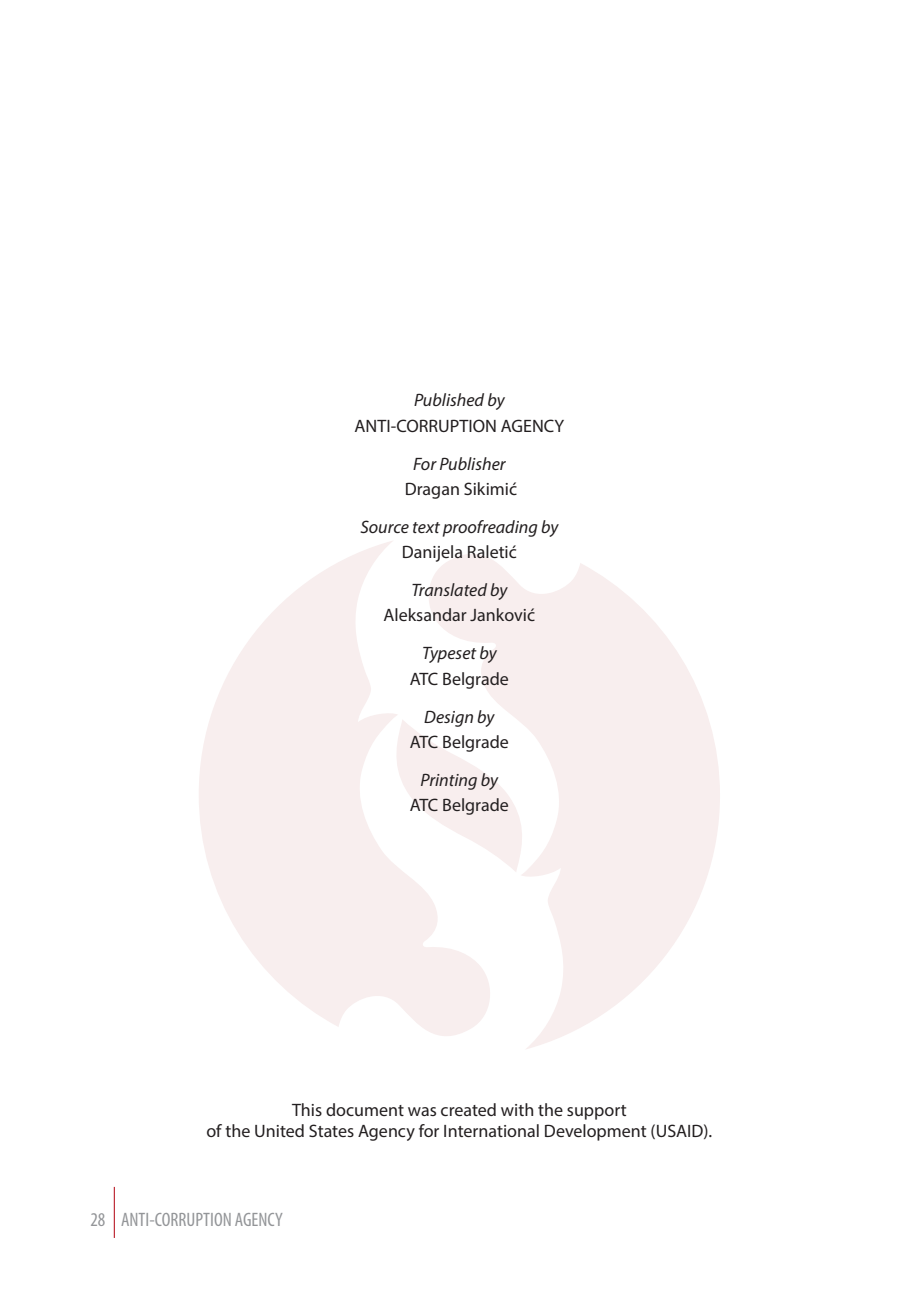
<style>
.page{position:relative;width:906px;height:1289px;background:#fff}
.page>*{position:absolute;margin:0;border:0;box-sizing:border-box;transform-origin:0 0}
.t1{font:condensed 19.5px "Myriad Pro";color:#939598}
.osnovni_tekst{font:18px "Myriad Pro";color:#231f20}
.osnovni_tekst-2{font:italic 18px "Myriad Pro";color:#231f20}
</style>
<div class="page">
<hr style="left:114px;top:1186px;width:1px;height:51px;background:#b50e1a">
<svg style="left:199px;top:541px;width:521px;height:508px;fill:#f8eeee"></svg>
<p class="osnovni_tekst-2" style="left:414px;top:389px;width:92px">Published by</p>
<p class="osnovni_tekst" style="left:354px;top:414px;width:211px">ANTI-CORRUPTION AGENCY</p>
<p class="osnovni_tekst-2" style="left:413px;top:452px;width:94px">For Publisher</p>
<p class="osnovni_tekst" style="left:405px;top:477px;width:114px">Dragan Sikimić</p>
<p class="osnovni_tekst-2" style="left:360px;top:515px;width:199px">Source text proofreading by</p>
<p class="osnovni_tekst" style="left:402px;top:541px;width:117px">Danijela Raletić</p>
<p class="osnovni_tekst-2" style="left:411px;top:579px;width:98px">Translated by</p>
<p class="osnovni_tekst" style="left:383px;top:604px;width:153px">Aleksandar Janković</p>
<p class="osnovni_tekst-2" style="left:422px;top:642px;width:76px">Typeset by</p>
<p class="osnovni_tekst" style="left:410px;top:667px;width:101px">ATC Belgrade</p>
<p class="osnovni_tekst-2" style="left:424px;top:705px;width:72px">Design by</p>
<p class="osnovni_tekst" style="left:410px;top:730px;width:101px">ATC Belgrade</p>
<p class="osnovni_tekst-2" style="left:420px;top:768px;width:79px">Printing by</p>
<p class="osnovni_tekst" style="left:410px;top:794px;width:101px">ATC Belgrade</p>
<p class="osnovni_tekst" style="left:292px;top:1098px;width:336px">This document was created with the support</p>
<p class="osnovni_tekst" style="left:206px;top:1119px;width:507px">of the United States Agency for International Development (USAID).</p>
<p class="t1" style="left:90px;top:1208px;width:194px">28 ANTI-CORRUPTION AGENCY</p>
</div>
